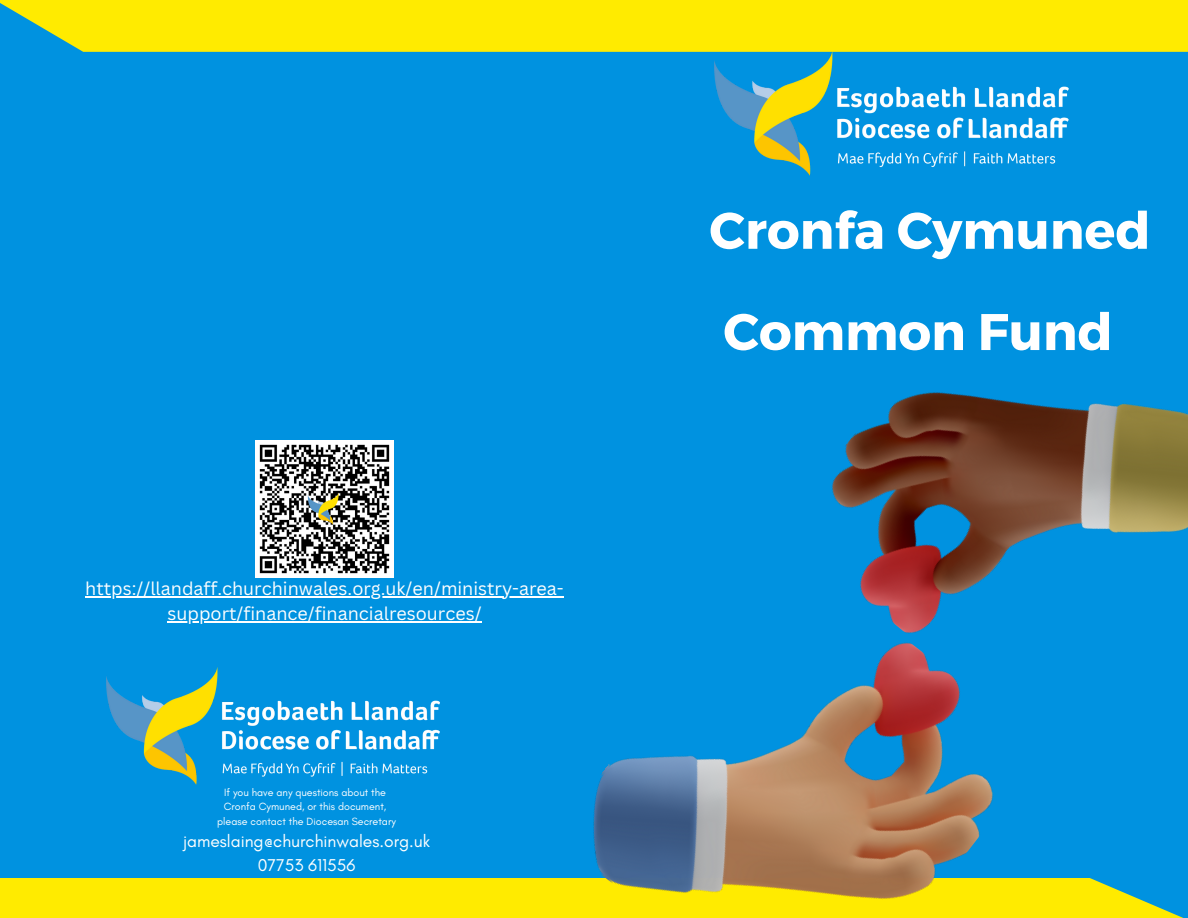
<style>
.page{position:relative;width:1188px;height:918px;background:#0092e0}
.page>*{position:absolute;margin:0;border:0;box-sizing:border-box;transform-origin:0 0}
.t1{font:700 51.45px "Montserrat";color:#fff}
.t2{font:18px/24.8px "Canva Sans";color:#fff;text-align:center}
.t3{font:17.4px "Glacial Indifference";color:#fff}
.t4{font:10.65px "Glacial Indifference";color:#fff}
</style>
<div class="page">
<div style="left:0;top:0;width:1188px;height:52px;background:#ffeb00"></div>
<div style="left:0;top:878px;width:1188px;height:40px;background:#ffeb00"></div>
<img style="left:714px;top:52px;width:355px;height:124px">
<img style="left:106px;top:668px;width:334px;height:117px">
<img style="left:552px;top:597px;width:441px;height:302px">
<img style="left:778px;top:392px;width:410px;height:339px">
<img style="left:256px;top:440px;width:137px;height:137px">
<hr style="left:85px;top:596px;width:479px;height:1px;background:#fff">
<hr style="left:168px;top:621px;width:314px;height:1px;background:#fff">
<p class="t2" style="left:85px;top:576px;width:480px">https://llandaff.churchinwales.org.uk/en/ministry-area&shy;support/finance/financialresources/</p>
<p class="t4" style="left:224px;top:786px;width:163px">If you have any questions about the</p>
<p class="t4" style="left:224px;top:800px;width:164px">Cronfa Cymuned, or this document,</p>
<p class="t4" style="left:217px;top:815px;width:180px">please contact the Diocesan Secretary</p>
<p class="t3" style="left:183px;top:830px;width:249px">jameslaing@churchinwales.org.uk</p>
<p class="t3" style="left:258px;top:854px;width:99px">07753 611556</p>
<h1 class="t1" style="left:709px;top:197px;width:443px">Cronfa Cymuned</h1>
<h1 class="t1" style="left:723px;top:298px;width:391px">Common Fund</h1>
</div>
